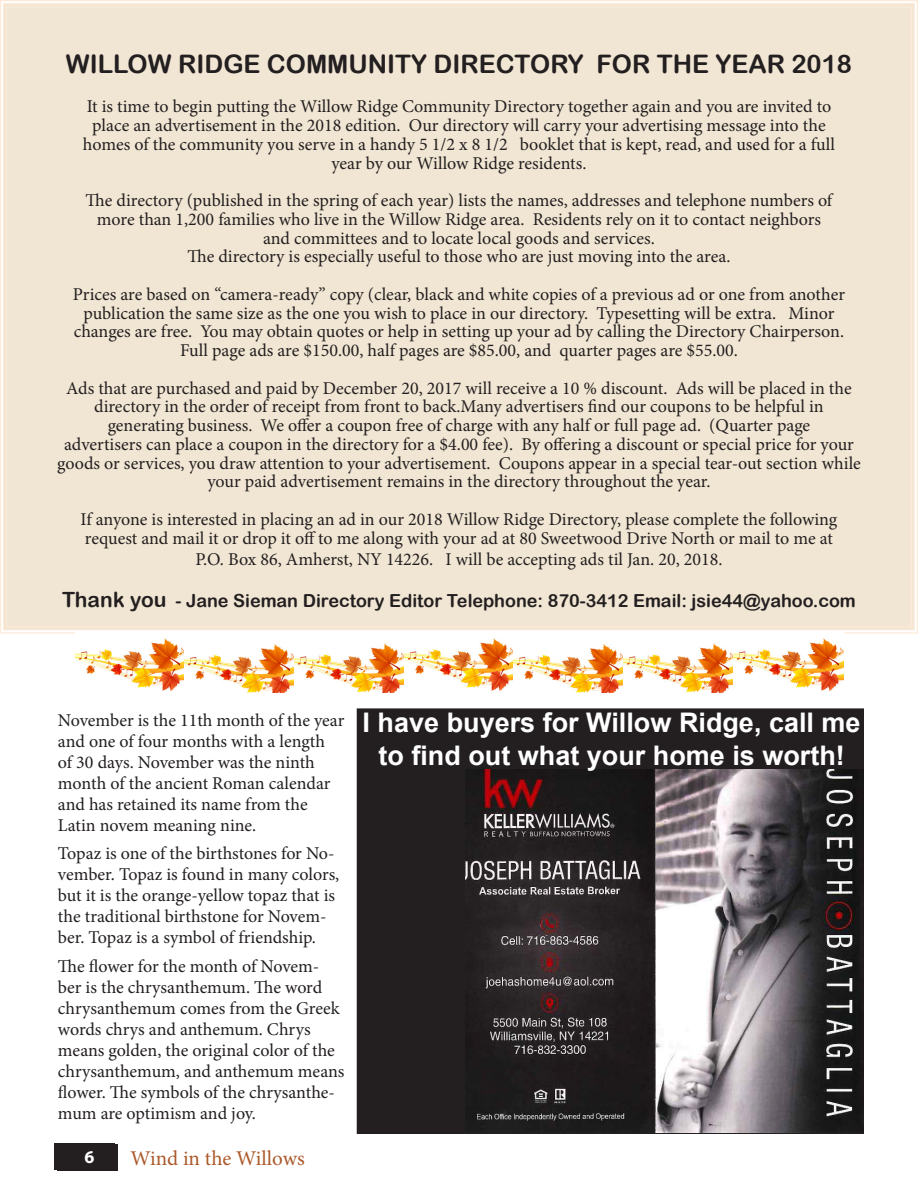
<style>
.page{position:relative;width:918px;height:1188px;background:#fff}
.page>*{position:absolute;margin:0;border:0;box-sizing:border-box;transform-origin:0 0}
.t1{font:700 27px/32.4px "Arial";color:#fff;text-align:center}
.t2{font:25.5px "Arial Rounded MT Bold";color:#231f20}
.t3{font:21px "Minion Pro";color:#ab592a}
.t4{font:18px/21px "Minion Pro";letter-spacing:-.005em;color:#231f20;text-align:center}
.t5{font:18px "Arial Rounded MT Bold";color:#231f20}
.t6{font:700 18px "Myriad Pro";color:#fff}
.s1{font-size:21px}
</style>
<div class="page">
<div style="left:0;top:0;width:918px;height:634px;background:#f1e6d3"></div>
<div style="left:58px;top:1144px;width:60px;height:26px;background:#231f20"></div>
<div style="left:54px;top:1144px;width:60px;height:26px;background:#231f20"></div>
<div style="left:357px;top:709px;width:506px;height:424px;background:#231f20"></div>
<img style="left:465px;top:770px;width:399px;height:362px">
<img style="left:75px;top:632px;width:768px;height:60px">
<img style="left:917px;top:0;width:1px;height:556px">
<h2 class="t2" style="left:66px;top:48px;width:788px">WILLOW RIDGE COMMUNITY DIRECTORY FOR THE YEAR 2018</h2>
<p class="t4" style="left:83px;top:97px;width:754px;line-height:18.8px">It is time to begin putting the Willow Ridge Community Directory together again and you are invited to place an advertisement in the 2018 edition. Our directory will carry your advertising message into the homes of the community you serve in a handy 5 1/2 x 8 1/2 booklet that is kept, read, and used for a full year by our Willow Ridge residents.</p>
<p class="t4" style="left:86px;top:191px;width:748px;line-height:18.8px">The directory (published in the spring of each year) lists the names, addresses and telephone numbers of more than 1,200 families who live in the Willow Ridge area. Residents rely on it to contact neighbors and committees and to locate local goods and services.<br>The directory is especially useful to those who are just moving into the area.</p>
<p class="t4" style="left:73px;top:285px;width:774px;line-height:18.8px">Prices are based on “camera-ready” copy (clear, black and white copies of a previous ad or one from another publication the same size as the one you wish to place in our directory. Typesetting will be extra. Minor changes are free. You may obtain quotes or help in setting up your ad by calling the Directory Chairperson.<br>Full page ads are $150.00, half pages are $85.00, and quarter pages are $55.00.</p>
<p class="t4" style="left:57px;top:379px;width:805px;line-height:18.8px">Ads that are purchased and paid by December 20, 2017 will receive a 10 % discount. Ads will be placed in the directory in the order of receipt from front to back.Many advertisers find our coupons to be helpful in generating business. We offer a coupon free of charge with any half or full page ad. (Quarter page<br>advertisers can place a coupon in the directory for a $4.00 fee). By offering a discount or special price for your goods or services, you draw attention to your advertisement. Coupons appear in a special tear-out section while your paid advertisement remains in the directory throughout the year.</p>
<p class="t4" style="left:81px;top:510px;width:758px;line-height:18.8px;text-align:left">If anyone is interested in placing an ad in our 2018 Willow Ridge Directory, please complete the following request and mail it or drop it off to me along with your ad at 80 Sweetwood Drive North or mail to me at</p>
<p class="t4" style="left:195px;top:548px;width:529px">P.O. Box 86, Amherst, NY 14226. I will be accepting ads til Jan. 20, 2018.</p>
<p class="t5" style="left:62px;top:590px;width:795px"><span class="s1">Thank you</span> - Jane Sieman Directory Editor Telephone: 870-3412 Email: jsie44@yahoo.com</p>
<p class="t4" style="left:58px;top:709px;width:288px;text-align:left">November is the 11th month of the year and one of four months with a length<br>of 30 days. November was the ninth month of the ancient Roman calendar and has retained its name from the Latin novem meaning nine.</p>
<p class="t4" style="left:58px;top:843px;width:283px;text-align:left">Topaz is one of the birthstones for No&shy;vember. Topaz is found in many colors, but it is the orange-yellow topaz that is the traditional birthstone for Novem&shy;ber. Topaz is a symbol of friendship.</p>
<p class="t4" style="left:58px;top:956px;width:288px;text-align:left">The flower for the month of Novem&shy;ber is the chrysanthemum. The word chrysanthemum comes from the Greek words chrys and anthemum. Chrys means golden, the original color of the chrysanthemum, and anthemum means flower. The symbols of the chrysanthe&shy;mum are optimism and joy.</p>
<p class="t6" style="left:84px;top:1146px;width:15px">62</p>
<p class="t3" style="left:131px;top:1144px;width:176px">Wind in the Willows</p>
<h1 class="t1" style="left:363px;top:707px;width:499px">I have buyers for Willow Ridge, call me to find out what your home is worth!</h1>
</div>
